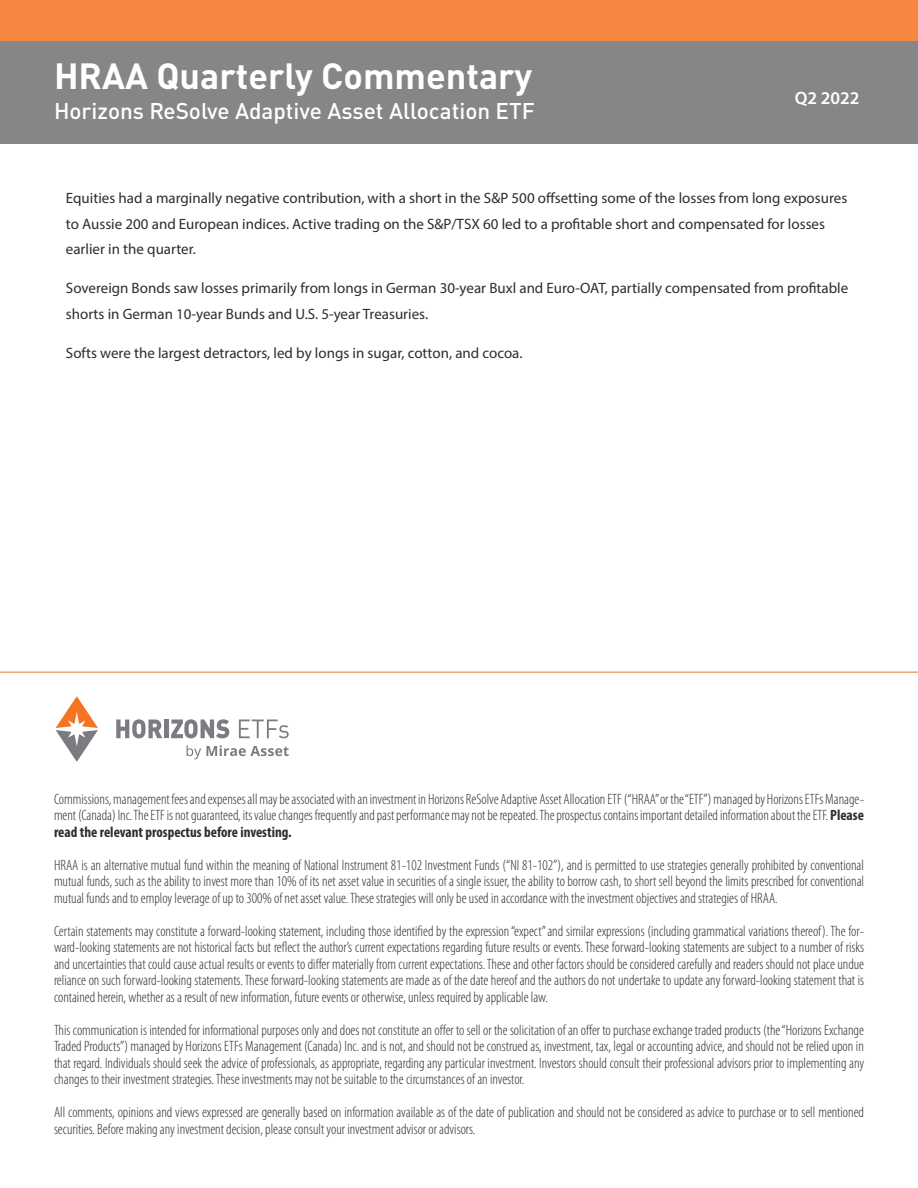
<style>
.page{position:relative;width:918px;height:1188px;background:#fff}
.page>*{position:absolute;margin:0;border:0;box-sizing:border-box;transform-origin:0 0}
.t1{font:700 36px "DIN Pro";color:#fff}
.t2{font:500 22.5px "DIN Pro";color:#fff}
.t3{font:600 18px "Myriad Pro";color:#fff}
.t4{font:300 condensed 15px/16.5px "Myriad Pro";color:#322b29;text-align:justify}
.t5{font:15px/25.5px "Myriad Pro";color:#322b29}
.s1{font-weight:700}
</style>
<div class="page">
<div style="left:0;top:41px;width:918px;height:103px;background:#868588"></div>
<div style="left:0;top:0;width:918px;height:41px;background:#f58740"></div>
<hr style="left:0;top:672px;width:918px;height:1px;background:#f47421">
<svg style="left:187px;top:745px;width:102px;height:14px"></svg>
<svg style="left:56px;top:696px;width:42px;height:66px"></svg>
<svg style="left:116px;top:719px;width:46px;height:19px"></svg>
<div style="left:164px;top:720px;width:5px;height:18px;background:#7a7c81"></div>
<svg style="left:171px;top:719px;width:58px;height:19px"></svg>
<svg style="left:239px;top:720px;width:50px;height:18px"></svg>
<h1 class="t1" style="left:54px;top:46px;width:480px">HRAA Quarterly Commentary</h1>
<h2 class="t2" style="left:54px;top:93px;width:482px">Horizons ReSolve Adaptive Asset Allocation ETF</h2>
<p class="t3" style="left:795px;top:87px;width:66px">Q2 2022</p>
<p class="t5" style="left:66px;top:185px;width:783px">Equities had a marginally negative contribution, with a short in the S&amp;P 500 offsetting some of the losses from long exposures to Aussie 200 and European indices. Active trading on the S&amp;P/TSX 60 led to a profitable short and compensated for losses earlier in the quarter.</p>
<p class="t5" style="left:66px;top:275px;width:784px">Sovereign Bonds saw losses primarily from longs in German 30-year Buxl and Euro-OAT, partially compensated from profitable shorts in German 10-year Bunds and U.S. 5-year Treasuries.</p>
<p class="t5" style="left:66px;top:340px;width:458px">Softs were the largest detractors, led by longs in sugar, cotton, and cocoa.</p>
<p class="t4" style="left:54px;top:791px;width:812px">Commissions, management fees and expenses all may be associated with an investment in Horizons ReSolve Adaptive Asset Allocation ETF (“HRAA” or the “ETF”) managed by Horizons ETFs Manage&shy;ment (Canada) Inc. The ETF is not guaranteed, its value changes frequently and past performance may not be repeated. The prospectus contains important detailed information about the ETF. <span class="s1">Please read the relevant prospectus before investing.</span></p>
<p class="t4" style="left:54px;top:857px;width:812px">HRAA is an alternative mutual fund within the meaning of National Instrument 81-102 Investment Funds (“NI 81-102”), and is permitted to use strategies generally prohibited by conventional mutual funds, such as the ability to invest more than 10% of its net asset value in securities of a single issuer, the ability to borrow cash, to short sell beyond the limits prescribed for conventional mutual funds and to employ leverage of up to 300% of net asset value. These strategies will only be used in accordance with the investment objectives and strategies of HRAA.</p>
<p class="t4" style="left:54px;top:923px;width:812px">Certain statements may constitute a forward-looking statement, including those identified by the expression “expect” and similar expressions (including grammatical variations thereof). The for&shy;ward-looking statements are not historical facts but reflect the author’s current expectations regarding future results or events. These forward-looking statements are subject to a number of risks and uncertainties that could cause actual results or events to differ materially from current expectations. These and other factors should be considered carefully and readers should not place undue reliance on such forward-looking statements. These forward-looking statements are made as of the date hereof and the authors do not undertake to update any forward-looking statement that is contained herein, whether as a result of new information, future events or otherwise, unless required by applicable law.</p>
<p class="t4" style="left:54px;top:1022px;width:812px">This communication is intended for informational purposes only and does not constitute an offer to sell or the solicitation of an offer to purchase exchange traded products (the “Horizons Exchange Traded Products”) managed by Horizons ETFs Management (Canada) Inc. and is not, and should not be construed as, investment, tax, legal or accounting advice, and should not be relied upon in that regard. Individuals should seek the advice of professionals, as appropriate, regarding any particular investment. Investors should consult their professional advisors prior to implementing any changes to their investment strategies. These investments may not be suitable to the circumstances of an investor.</p>
<p class="t4" style="left:54px;top:1104px;width:812px">All comments, opinions and views expressed are generally based on information available as of the date of publication and should not be considered as advice to purchase or to sell mentioned securities. Before making any investment decision, please consult your investment advisor or advisors.</p>
</div>
